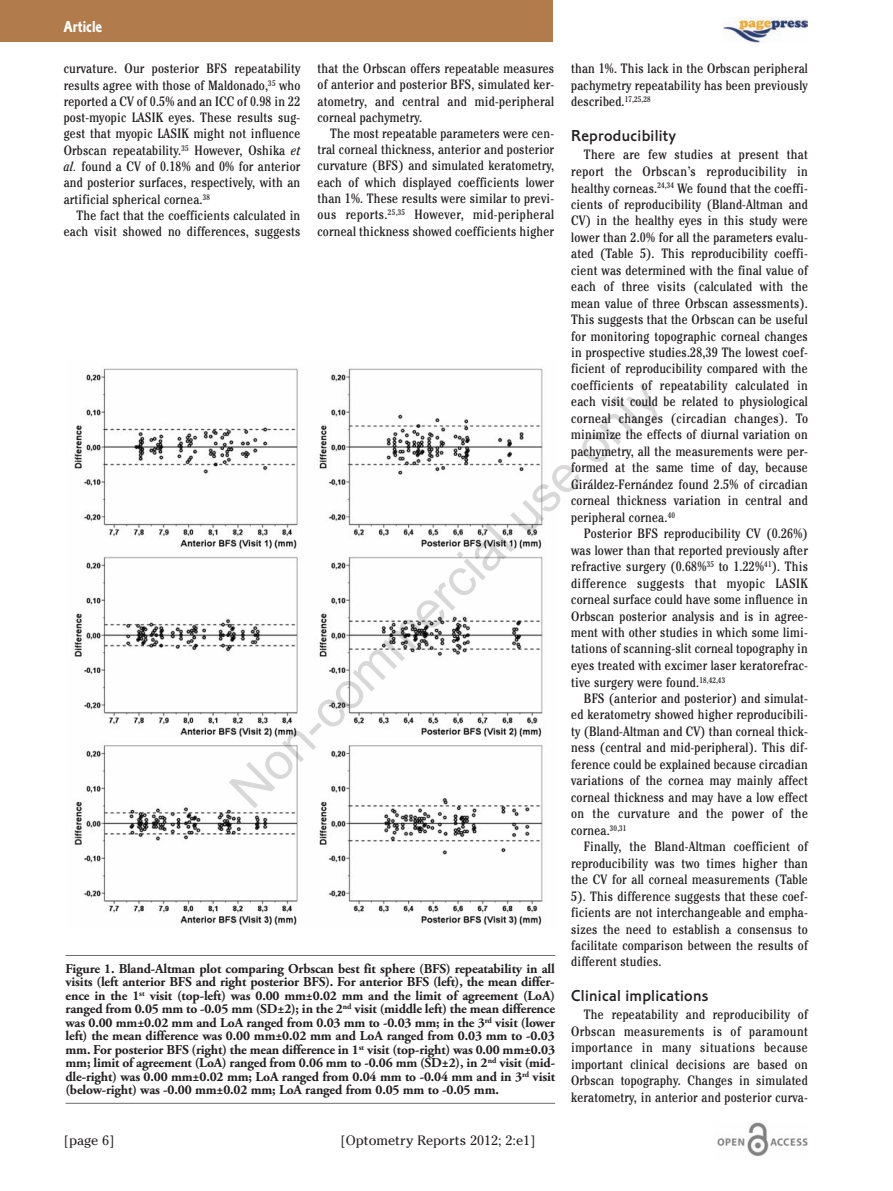
<style>
.page{position:relative;width:893px;height:1191px;background:#fff}
.page>*{position:absolute;margin:0;border:0;box-sizing:border-box;transform-origin:0 0}
.t1{font:51.45px "Arial";color:rgb(0 0 0/.15)}
.t2{font:16.5px "Corinthian Medium Plain";letter-spacing:.015em;color:#231f20}
.t3{font:16.5px "Corinthian Bold Condensed Plain";color:#fff}
.t4{font:condensed 13.5px/16.5px "Cheltenham";letter-spacing:.015em;color:#231f20;text-align:justify}
.t5{font:700 13.5px/13.5px "Adobe Garamond Pro";letter-spacing:-.01em;color:#231f20;text-align:justify}
.t6{font:13.5px "Cheltenham";color:#231f20}
.s1{font-style:italic}
</style>
<div class="page">
<div style="left:0;top:0;width:553px;height:42px;background:#b17b4c"></div>
<img style="left:717px;top:1123px;width:91px;height:33px">
<img style="left:723px;top:17px;width:84px;height:26px">
<img style="left:74px;top:368px;width:469px;height:558px">
<hr style="left:66px;top:955px;width:489px;height:1px;background:#6c6d70">
<hr style="left:66px;top:1103px;width:489px;height:1px;background:#6c6d70">
<p class="t3" style="left:63px;top:21px;width:40px">Article</p>
<p class="t4" style="left:64px;top:62px;width:238px">curvature. Our posterior BFS repeatability results agree with those of Maldonado,<sup>35</sup> who reported a CV of 0.5% and an ICC of 0.98 in 22 post-myopic LASIK eyes. These results sug&shy;gest that myopic LASIK might not influence Orbscan repeatability.<sup>35</sup> However, Oshika <span class="s1">et al.</span> found a CV of 0.18% and 0% for anterior and posterior surfaces, respectively, with an artificial spherical cornea.<sup>38</sup></p>
<p class="t4" style="left:64px;top:208px;width:238px;text-align:right">The fact that the coefficients calculated in each visit showed no differences, suggests</p>
<p class="t4" style="left:571px;top:62px;width:238px">than 1%. This lack in the Orbscan peripheral pachymetry repeatability has been previously described.<sup>17,25,28</sup></p>
<p class="t2" style="left:571px;top:130px;width:107px">Reproducibility</p>
<p class="t4" style="left:571px;top:148px;width:238px;text-indent:13px">There are few studies at present that report the Orbscan’s reproducibility in healthy corneas.<sup>24,34</sup> We found that the coeffi&shy;cients of reproducibility (Bland-Altman and CV) in the healthy eyes in this study were lower than 2.0% for all the parameters evalu&shy;ated (Table 5). This reproducibility coeffi&shy;cient was determined with the final value of each of three visits (calculated with the mean value of three Orbscan assessments).<br>This suggests that the Orbscan can be useful for monitoring topographic corneal changes in prospective studies.28,39 The lowest coef&shy;ficient of reproducibility compared with the coefficients of repeatability calculated in each visit could be related to physiological corneal changes (circadian changes). To minimize the effects of diurnal variation on pachymetry, all the measurements were per&shy;formed at the same time of day, because Giráldez-Fernández found 2.5% of circadian corneal thickness variation in central and peripheral cornea.<sup>40</sup></p>
<p class="t4" style="left:571px;top:526px;width:238px;text-indent:13px">Posterior BFS reproducibility CV (0.26%) was lower than that reported previously after refractive surgery (0.68%<sup>35</sup> to 1.22%<sup>41</sup>). This difference suggests that myopic LASIK corneal surface could have some influence in Orbscan posterior analysis and is in agree&shy;ment with other studies in which some limi&shy;tations of scanning-slit corneal topography in eyes treated with excimer laser keratorefrac&shy;tive surgery were found.<sup>18,42,43</sup></p>
<p class="t4" style="left:571px;top:691px;width:238px;text-indent:13px">BFS (anterior and posterior) and simulat&shy;ed keratometry showed higher reproducibili&shy;ty (Bland-Altman and CV) than corneal thick&shy;ness (central and mid-peripheral). This dif&shy;ference could be explained because circadian variations of the cornea may mainly affect corneal thickness and may have a low effect on the curvature and the power of the cornea.<sup>30,31</sup></p>
<p class="t4" style="left:571px;top:839px;width:238px;text-indent:13px">Finally, the Bland-Altman coefficient of reproducibility was two times higher than the CV for all corneal measurements (Table 5). This difference suggests that these coef&shy;ficients are not interchangeable and empha&shy;sizes the need to establish a consensus to facilitate comparison between the results of different studies.</p>
<p class="t2" style="left:571px;top:990px;width:139px">Clinical implications</p>
<p class="t4" style="left:571px;top:1007px;width:238px;text-indent:13px">The repeatability and reproducibility of Orbscan measurements is of paramount importance in many situations because important clinical decisions are based on Orbscan topography. Changes in simulated keratometry, in anterior and posterior curva-</p>
<p class="t4" style="left:317px;top:62px;width:238px">that the Orbscan offers repeatable measures of anterior and posterior BFS, simulated ker&shy;atometry, and central and mid-peripheral corneal pachymetry.</p>
<p class="t4" style="left:317px;top:127px;width:238px;text-indent:13px">The most repeatable parameters were cen&shy;tral corneal thickness, anterior and posterior curvature (BFS) and simulated keratometry, each of which displayed coefficients lower than 1%. These results were similar to previ&shy;ous reports.<sup>25,35</sup> However, mid-peripheral corneal thickness showed coefficients higher</p>
<h1 class="t1" style="left:215px;top:774px;width:581px;rotate:-45deg">Non-commercial use only</h1>
<p class="t5" style="left:66px;top:963px;width:491px">Figure 1. Bland-Altman plot comparing Orbscan best fit sphere (BFS) repeatability in all visits (left anterior BFS and right posterior BFS). For anterior BFS (left), the mean differ&shy;ence in the 1<sup>st</sup> visit (top-left) was 0.00 mm±0.02 mm and the limit of agreement (LoA) ranged from 0.05 mm to -0.05 mm (SD±2); in the 2<sup>nd</sup> visit (middle left) the mean difference was 0.00 mm±0.02 mm and LoA ranged from 0.03 mm to -0.03 mm; in the 3<sup>rd</sup> visit (lower left) the mean difference was 0.00 mm±0.02 mm and LoA ranged from 0.03 mm to -0.03 mm. For posterior BFS (right) the mean difference in 1<sup>st</sup> visit (top-right) was 0.00 mm±0.03 mm; limit of agreement (LoA) ranged from 0.06 mm to -0.06 mm (SD±2), in 2<sup>nd</sup> visit (mid&shy;dle-right) was 0.00 mm±0.02 mm; LoA ranged from 0.04 mm to -0.04 mm and in 3<sup>rd</sup> visit (below-right) was -0.00 mm±0.02 mm; LoA ranged from 0.05 mm to -0.05 mm.</p>
<p class="t6" style="left:64px;top:1132px;width:52px">[page 6]</p>
<p class="t6" style="left:340px;top:1132px;width:197px">[Optometry Reports 2012; 2:e1]</p>
</div>
